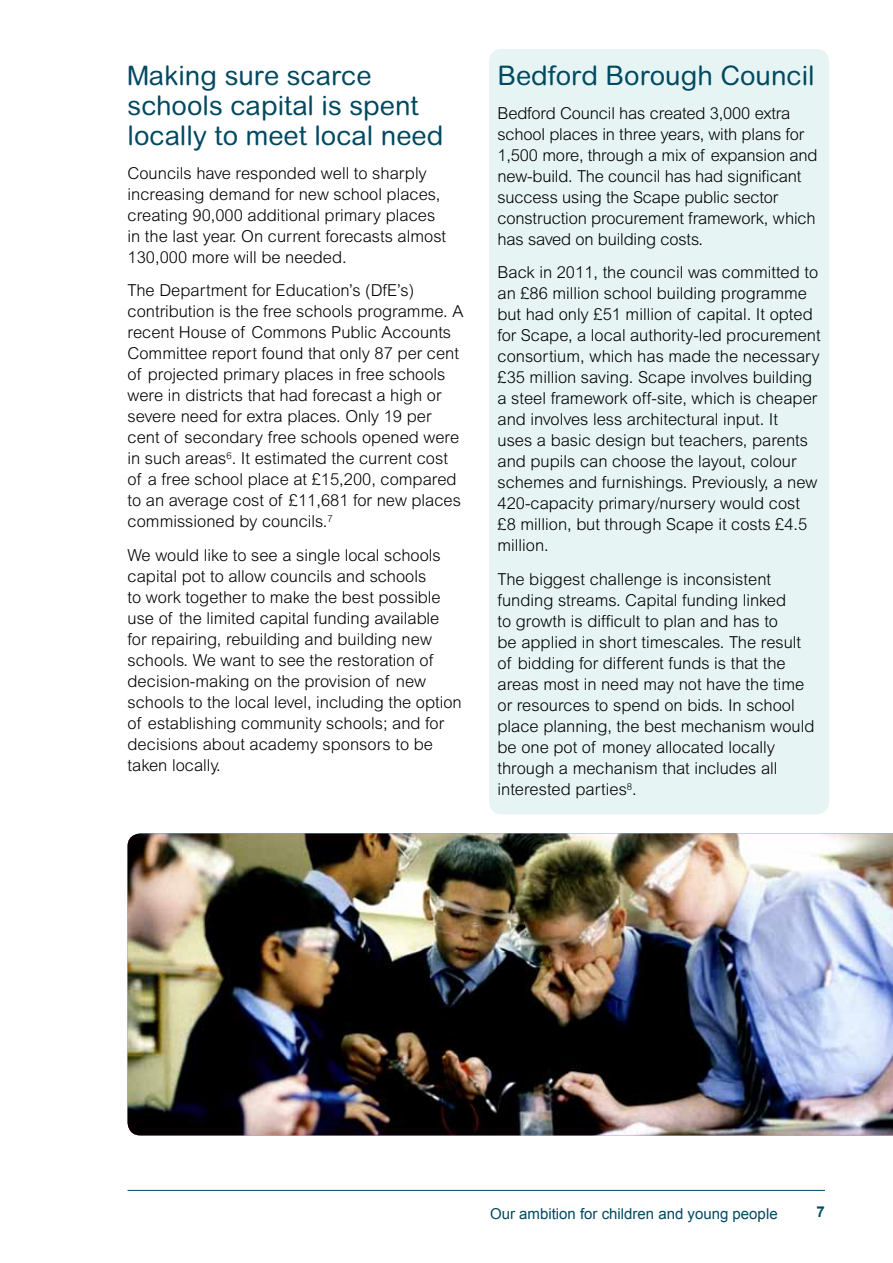
<style>
.page{position:relative;width:893px;height:1263px;background:#fff}
.page>*{position:absolute;margin:0;border:0;box-sizing:border-box;transform-origin:0 0}
.t1{font:27px/30px "Arial Rounded MT";color:#004960}
.t2{font:300 16.5px/21px "Arial MT Std";color:#000}
.t3{font:15px "Arial";color:#004960}
.t4{font:700 15px "Arial";color:#004960}
</style>
<div class="page">
<hr style="left:128px;top:1190px;width:697px;height:1px;background:#004960">
<div style="left:489px;top:49px;width:340px;height:765px;background:#e6f5f3;border-radius:13px"></div>
<img style="left:128px;top:833px;width:765px;height:302px">
<h1 class="t1" style="left:128px;top:60px;width:317px">Making sure scarce schools capital is spent locally to meet local need</h1>
<p class="t2" style="left:128px;top:162px;width:320px">Councils have responded well to sharply increasing demand for new school places, creating 90,000 additional primary places in the last year. On current forecasts almost 130,000 more will be needed.</p>
<p class="t2" style="left:128px;top:280px;width:337px">The Department for Education’s (DfE’s) contribution is the free schools programme. A recent House of Commons Public Accounts Committee report found that only 87 per cent of projected primary places in free schools were in districts that had forecast a high or severe need for extra places. Only 19 per cent of secondary free schools opened were in such areas<sup>6</sup>. It estimated the current cost of a free school place at £15,200, compared to an average cost of £11,681 for new places commissioned by councils.<sup>7</sup></p>
<p class="t2" style="left:128px;top:545px;width:336px">We would like to see a single local schools capital pot to allow councils and schools<br>to work together to make the best possible use of the limited capital funding available for repairing, rebuilding and building new schools. We want to see the restoration of decision-making on the provision of new schools to the local level, including the option of establishing community schools; and for decisions about academy sponsors to be taken locally.</p>
<h1 class="t1" style="left:497px;top:60px;width:319px">Bedford Borough Council</h1>
<p class="t2" style="left:497px;top:102px;width:322px">Bedford Council has created 3,000 extra school places in three years, with plans for 1,500 more, through a mix of expansion and new-build. The council has had significant success using the Scape public sector construction procurement framework, which has saved on building costs.</p>
<p class="t2" style="left:497px;top:262px;width:325px">Back in 2011, the council was committed to an £86 million school building programme but had only £51 million of capital. It opted for Scape, a local authority-led procurement consortium, which has made the necessary £35 million saving. Scape involves building a steel framework off-site, which is cheaper and involves less architectural input. It<br>uses a basic design but teachers, parents and pupils can choose the layout, colour schemes and furnishings. Previously, a new 420-capacity primary/nursery would cost £8 million, but through Scape it costs £4.5 million.</p>
<p class="t2" style="left:497px;top:569px;width:318px">The biggest challenge is inconsistent funding streams. Capital funding linked<br>to growth is difficult to plan and has to<br>be applied in short timescales. The result of bidding for different funds is that the areas most in need may not have the time or resources to spend on bids. In school place planning, the best mechanism would be one pot of money allocated locally through a mechanism that includes all interested parties<sup>8</sup>.</p>
<p class="t3" style="left:490px;top:1203px;width:289px">Our ambition for children and young people</p>
<p class="t4" style="left:817px;top:1202px;width:10px">7</p>
</div>
